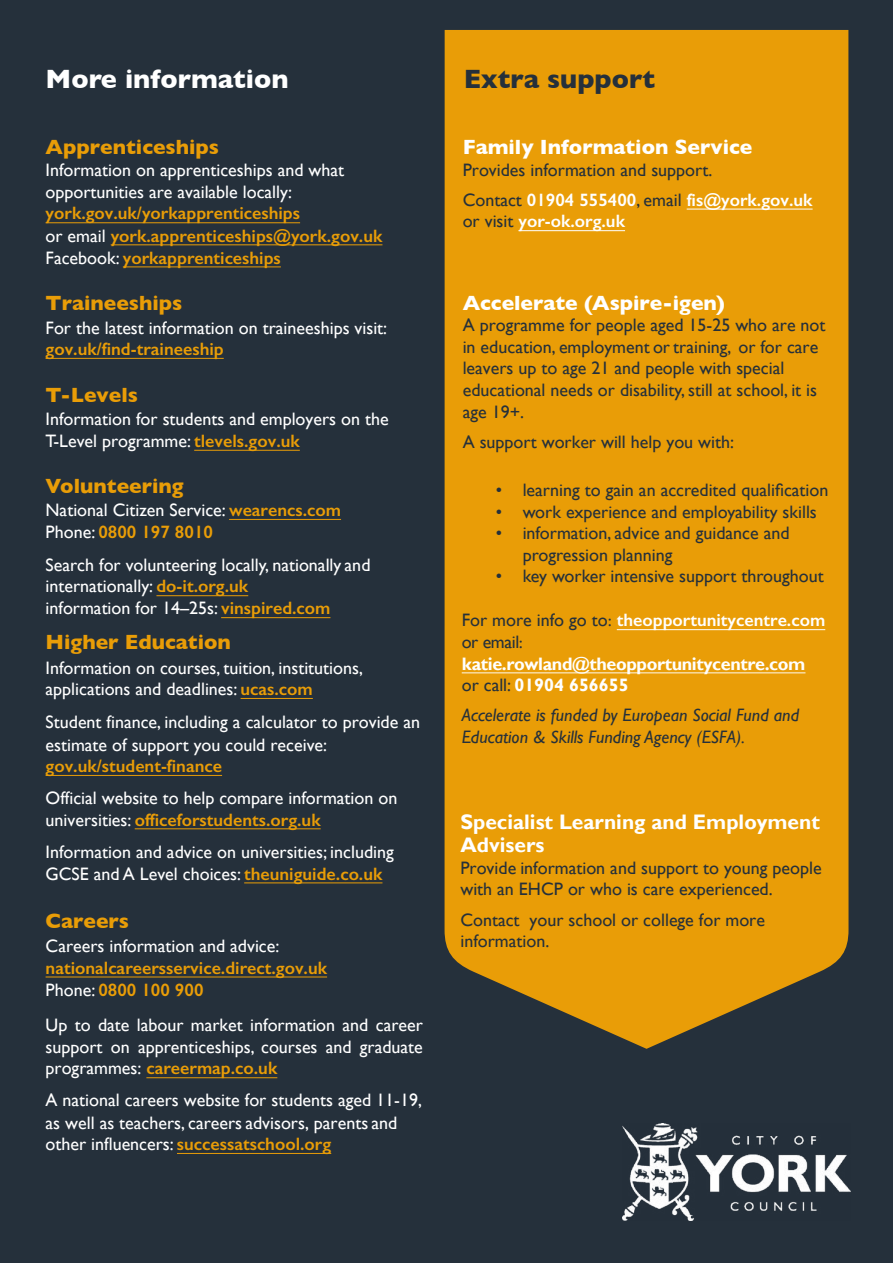
<style>
.page{position:relative;width:893px;height:1263px;background:#25303b}
.page>*{position:absolute;margin:0;border:0;box-sizing:border-box;transform-origin:0 0}
.t1{font:700 27px "Gill Sans";color:#fff}
.t2{font:700 27px "Gill Sans";color:#25303b}
.t3{font:700 21px "Gill Sans";color:#e99d07}
.t4{font:700 21px "Gill Sans";color:#fff}
.t5{font:700 21px/23.5px "Gill Sans";color:#fff}
.t6{font:18px/21.9px "Gill Sans";color:#fff}
.t7{font:18px/21.6px "Gill Sans";color:#25303b}
.t8{font:18px/21.6px "Gill Sans";color:#25303b}
.t9{font:700 18px/21.6px "Gill Sans";letter-spacing:-.02em;color:#fff}
.t10{font:600 18px/22px "Gill Sans";color:#e99d07}
.t11{font:italic 18px/21.6px "Gill Sans";color:#25303b}
.t12{font:600 18px "Gill Sans";color:#fff}
.s1{font-weight:600;color:#e99d07}
.s2{font-weight:400;color:#fff}
.s3{font-weight:600;color:#fff}
.s4{font-weight:400;color:#25303b}
.s5{font-family:"Minion Pro";font-weight:400;color:#25303b}
.s6{font-weight:600}
.s7{font-style:inherit}
</style>
<div class="page">
<div style="left:445px;top:30px;width:403px;height:1019px;background:#e99d07"></div>
<img style="left:622px;top:1123px;width:228px;height:97px">
<hr style="left:617px;top:629px;width:208px;height:1px;background:#fff">
<hr style="left:462px;top:672px;width:343px;height:1px;background:#fff">
<hr style="left:687px;top:209px;width:126px;height:1px;background:#fff">
<hr style="left:518px;top:230px;width:107px;height:1px;background:#fff">
<hr style="left:46px;top:222px;width:254px;height:1px;background:#e99d07">
<hr style="left:111px;top:244px;width:271px;height:1px;background:#e99d07">
<hr style="left:123px;top:266px;width:158px;height:1px;background:#e99d07">
<hr style="left:46px;top:358px;width:178px;height:1px;background:#e99d07">
<hr style="left:194px;top:450px;width:106px;height:1px;background:#e99d07">
<hr style="left:229px;top:519px;width:112px;height:1px;background:#e99d07">
<hr style="left:156px;top:595px;width:92px;height:1px;background:#e99d07">
<hr style="left:221px;top:617px;width:109px;height:1px;background:#e99d07">
<hr style="left:241px;top:698px;width:72px;height:1px;background:#e99d07">
<hr style="left:46px;top:775px;width:176px;height:1px;background:#e99d07">
<hr style="left:135px;top:828px;width:186px;height:1px;background:#e99d07">
<hr style="left:244px;top:882px;width:138px;height:1px;background:#e99d07">
<hr style="left:46px;top:976px;width:281px;height:1px;background:#e99d07">
<hr style="left:146px;top:1077px;width:131px;height:1px;background:#e99d07">
<hr style="left:177px;top:1153px;width:154px;height:1px;background:#e99d07">
<h2 class="t1" style="left:46px;top:58px;width:244px">More information</h2>
<h3 class="t3" style="left:46px;top:130px;width:175px">Apprenticeships</h3>
<p class="t6" style="left:46px;top:159px;width:338px">Information on apprenticeships and what opportunities are available locally: <span class="s1">york.gov.uk/yorkapprenticeships<br></span>or email <span class="s1">york.apprenticeships@york.gov.uk </span>Facebook: <span class="s1">yorkapprenticeships</span></p>
<h3 class="t3" style="left:46px;top:286px;width:138px">Traineeships</h3>
<p class="t6" style="left:46px;top:317px;width:343px">For the latest information on traineeships visit:</p>
<p class="t10" style="left:46px;top:338px;width:180px">gov.uk/find-traineeship</p>
<h3 class="t3" style="left:46px;top:378px;width:94px">T-Levels</h3>
<p class="t6" style="left:46px;top:408px;width:345px">Information for students and employers on the<br>T-Level programme: <span class="s1">tlevels.gov.uk</span></p>
<h3 class="t3" style="left:46px;top:469px;width:140px">Volunteering</h3>
<p class="t6" style="left:46px;top:499px;width:297px">National Citizen Service: <span class="s1">wearencs.com<br></span>Phone: <span class="s1">0800 197 8010</span></p>
<p class="t6" style="left:46px;top:554px;width:326px">Search for volunteering locally, nationally and internationally: <span class="s1">do-it.org.uk<br></span>information for 14–25s: <span class="s1">vinspired.com</span></p>
<h3 class="t3" style="left:46px;top:625px;width:187px">Higher Education</h3>
<p class="t6" style="left:46px;top:656px;width:319px">Information on courses, tuition, institutions, applications and deadlines: <span class="s1">ucas.com</span></p>
<p class="t6" style="left:46px;top:711px;width:376px">Student finance, including a calculator to provide an estimate of support you could receive: <span class="s1">gov.uk/student-finance</span></p>
<p class="t6" style="left:46px;top:787px;width:353px">Official website to help compare information on universities: <span class="s1">officeforstudents.org.uk</span></p>
<p class="t6" style="left:46px;top:841px;width:350px">Information and advice on universities; including<br>GCSE and A Level choices: <span class="s1">theuniguide.co.uk</span></p>
<h3 class="t3" style="left:46px;top:904px;width:85px">Careers</h3>
<p class="t10" style="left:46px;top:935px;width:283px"><span class="s2">Careers information and advice: </span>nationalcareersservice.direct.gov.uk<br><span class="s2">Phone:</span> 0800 100 900</p>
<p class="t6" style="left:46px;top:1013px;width:379px;text-align:justify">Up to date labour market information and career support on apprenticeships, courses and graduate programmes: <span class="s1">careermap.co.uk</span></p>
<p class="t6" style="left:46px;top:1089px;width:378px">A national careers website for students aged 11-19, as well as teachers, careers advisors, parents and other influencers: <span class="s1">successatschool.org</span></p>
<h2 class="t2" style="left:464px;top:58px;width:193px">Extra support</h2>
<h3 class="t4" style="left:463px;top:130px;width:291px">Family Information Service</h3>
<p class="t7" style="left:463px;top:154px;width:351px;line-height:30.2px">Provides information and support.<br>Contact <span class="s3">01904 555400</span>, email <span class="s3">fis@york.gov.uk</span></p>
<p class="t12" style="left:463px;top:210px;width:164px"><span class="s4">or visit</span> yor-ok.org.uk</p>
<h3 class="t4" style="left:463px;top:286px;width:264px">Accelerate (Aspire-igen)</h3>
<p class="t7" style="left:463px;top:314px;width:364px">A programme for people aged 15-25 who are not in education, employment or training, or for care leavers up to age 21 and people with special educational needs or disability, still at school, it is age 19+.</p>
<p class="t7" style="left:463px;top:431px;width:273px">A support worker will help you with:</p>
<p class="t7" style="left:496px;top:479px;width:334px">• learning to gain an accredited qualification</p>
<p class="t7" style="left:496px;top:500px;width:323px">• work experience and employability skills</p>
<p class="t7" style="left:523px;top:522px;width:268px;text-indent:-27px">• information, advice and guidance and progression planning</p>
<p class="t7" style="left:496px;top:565px;width:329px">• key worker intensive support throughout</p>
<p class="t9" style="left:462px;top:610px;width:365px"><span class="s4">For more info go to</span><span class="s5">:</span> <span class="s6">theopportunitycentre.com </span><span class="s4">or email</span><span class="s5">: </span>katie.rowland@theopportunitycentre.com <span class="s4">or call:</span> 01904 656655</p>
<p class="t11" style="left:462px;top:704px;width:339px">Accelerate is funded by European Social Fund and<br>Education &amp; Skills Funding Agency (ESFA).</p>
<h3 class="t5" style="left:460px;top:810px;width:361px">Specialist Learning and Employment<br>Advisers</h3>
<p class="t8" style="left:460px;top:857px;width:363px"><span class="s7">Provide information and supp</span>ort to young people with an EHCP or who is care experienced.</p>
<p class="t8" style="left:460px;top:909px;width:306px"><span class="s7">Contact</span> your school or college for more information.</p>
</div>
